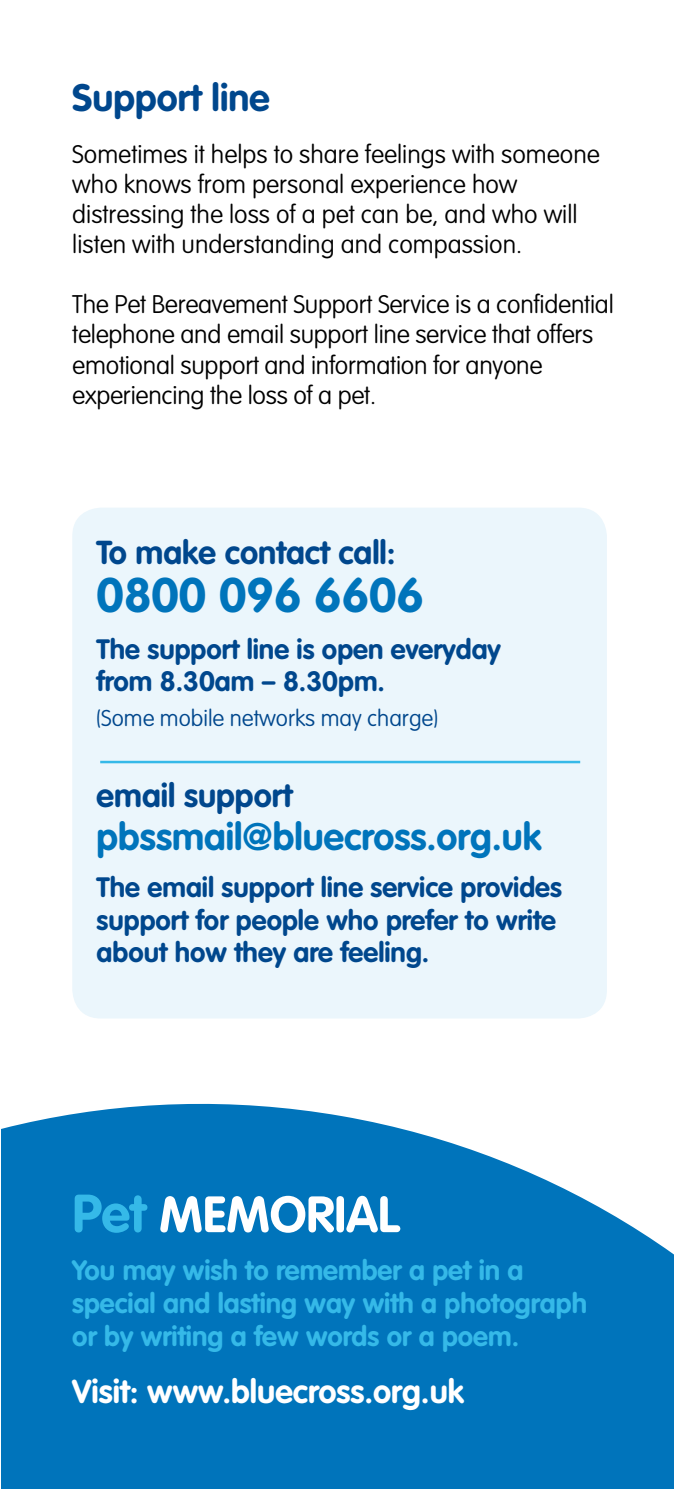
<style>
.page{position:relative;width:674px;height:1489px;background:#fff}
.page>*{position:absolute;margin:0;border:0;box-sizing:border-box;transform-origin:0 0}
.t1{font:700 50.25px "VAG Rounded Std";color:#fff}
.t2{font:700 47.75px "VAG Rounded Std";color:#0074bb}
.t3{font:700 37.75px "VAG Rounded Std";color:#0074bb}
.t4{font:700 37.75px "VAG Rounded Std";color:#00478d}
.t5{font:700 32.75px "VAG Rounded Std";color:#00478d}
.t6{font:700 32.75px "VAG Rounded Std";color:#fff}
.t7{font:700 27.75px/32.8px "VAG Rounded Std";color:#00478d}
.t8{font:700 27.75px/33.2px "VAG Rounded Std";color:#35b9e8}
.t9{font:100 25px/30.2px "VAG Rounded Std";color:#000}
.t10{font:100 22.5px "VAG Rounded Std";color:#00478d}
.s1{font-size:52.75px;color:#35b9e8}
</style>
<div class="page">
<svg style="left:1px;top:1103px;width:672px;height:385px;fill:#0074bb"></svg>
<div style="left:72px;top:507px;width:534px;height:511px;background:#ebf6fc;border-radius:28px"></div>
<hr style="left:100px;top:760px;width:480px;height:3px;background:#35b9e8">
<h3 class="t4" style="left:72px;top:75px;width:199px">Support line</h3>
<p class="t9" style="left:72px;top:139px;width:529px">Sometimes it helps to share feelings with someone who knows from personal experience how distressing the loss of a pet can be, and who will listen with understanding and compassion.</p>
<p class="t9" style="left:72px;top:290px;width:542px">The Pet Bereavement Support Service is a confidential telephone and email support line service that offers emotional support and information for anyone experiencing the loss of a pet.</p>
<h3 class="t5" style="left:97px;top:533px;width:300px">To make contact call:</h3>
<h2 class="t2" style="left:97px;top:567px;width:328px">0800 096 6606</h2>
<p class="t7" style="left:97px;top:633px;width:405px">The support line is open everyday from 8.30am – 8.30pm.</p>
<p class="t10" style="left:97px;top:704px;width:342px">(Some mobile networks may charge)</p>
<h3 class="t5" style="left:97px;top:776px;width:197px">email support</h3>
<h3 class="t3" style="left:97px;top:814px;width:446px">pbssmail@bluecross.org.uk</h3>
<p class="t7" style="left:97px;top:872px;width:466px">The email support line service provides support for people who prefer to write about how they are feeling.</p>
<h1 class="t1" style="left:72px;top:1184px;width:328px"><span class="s1">Pet</span> MEMORIAL</h1>
<p class="t8" style="left:72px;top:1254px;width:516px">You may wish to remember a pet in a special and lasting way with a photograph or by writing a few words or a poem.</p>
<h3 class="t6" style="left:72px;top:1371px;width:393px">Visit: www.bluecross.org.uk</h3>
</div>
